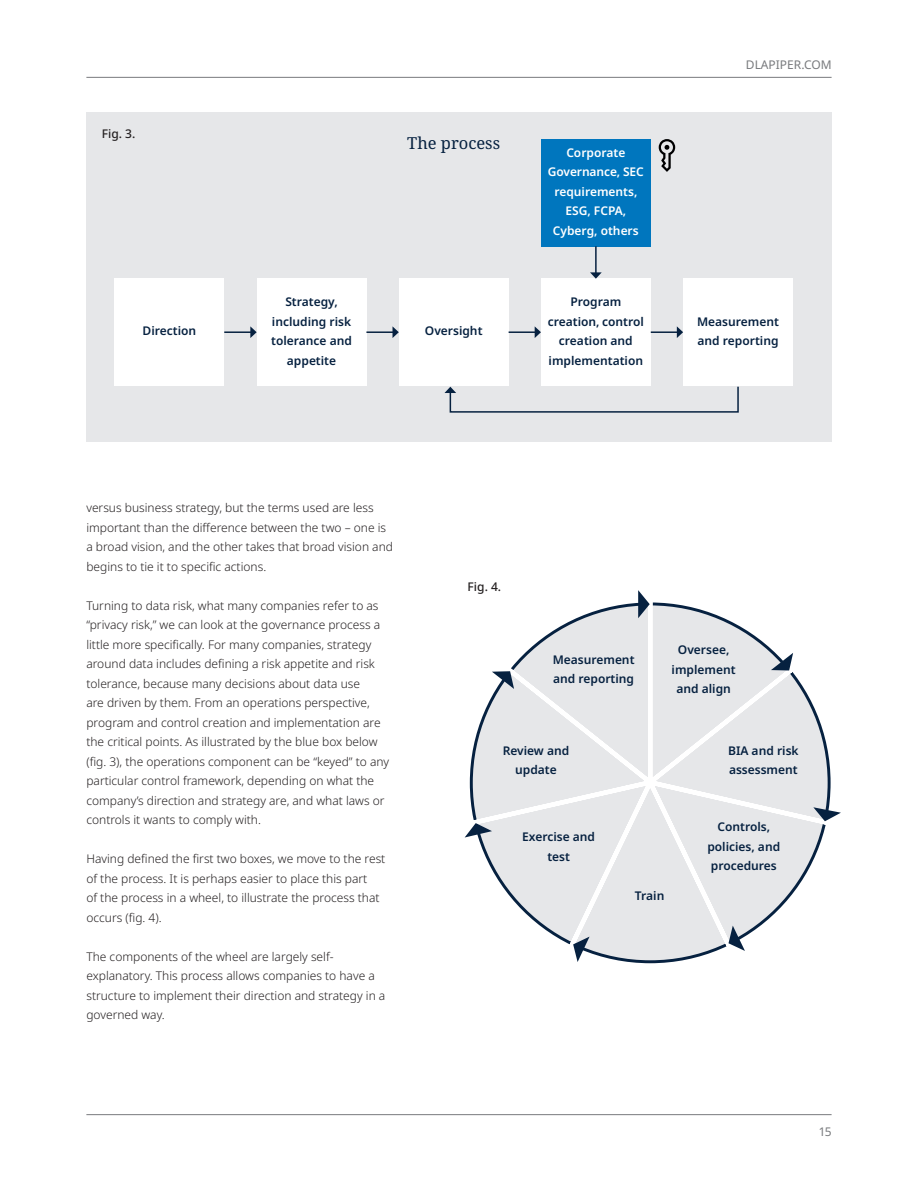
<style>
.page{position:relative;width:918px;height:1188px;background:#fff}
.page>*{position:absolute;margin:0;border:0;box-sizing:border-box;transform-origin:0 0}
.Contact_name{font:16.5px "Noto Serif";color:#062140}
.Body_copy{font:300 12px/19.5px "Noto Sans";color:#231f20}
.Contact_name-2{font:600 12px/19.5px "Noto Sans";color:#062140;text-align:center}
.Contact_name-3{font:600 12px/19.5px "Noto Sans";color:#fff;text-align:center}
.t1{font:12px "Noto Sans";color:#787a7d}
.Body_copy-2{font:500 12px "Noto Sans";color:#231f20}
</style>
<div class="page">
<hr style="left:86px;top:1114px;width:746px;height:1px;background:#787a7d">
<hr style="left:86px;top:77px;width:746px;height:1px;background:#787a7d">
<div style="left:86px;top:112px;width:746px;height:330px;background:#e6e7e9"></div>
<div style="left:114px;top:279px;width:110px;height:107px;background:#fff"></div>
<div style="left:257px;top:279px;width:109px;height:107px;background:#fff"></div>
<div style="left:399px;top:279px;width:110px;height:107px;background:#fff"></div>
<div style="left:541px;top:279px;width:110px;height:107px;background:#fff"></div>
<div style="left:541px;top:139px;width:110px;height:107px;background:#0076be"></div>
<div style="left:683px;top:279px;width:110px;height:107px;background:#fff"></div>
<hr style="left:224px;top:331px;width:27px;height:2px;background:#062140">
<svg style="left:250px;top:326px;width:7px;height:12px"></svg>
<hr style="left:366px;top:331px;width:27px;height:2px;background:#062140">
<svg style="left:393px;top:327px;width:6px;height:11px"></svg>
<hr style="left:509px;top:331px;width:26px;height:2px;background:#062140">
<svg style="left:535px;top:326px;width:6px;height:12px"></svg>
<hr style="left:651px;top:331px;width:27px;height:2px;background:#062140">
<svg style="left:677px;top:326px;width:6px;height:12px"></svg>
<hr style="left:595px;top:246px;width:2px;height:27px;background:#062140">
<svg style="left:590px;top:272px;width:12px;height:7px"></svg>
<svg style="left:445px;top:386px;width:294px;height:27px"></svg>
<svg style="left:659px;top:139px;width:16px;height:33px"></svg>
<svg style="left:464px;top:602px;width:367px;height:359px"></svg>
<svg style="left:771px;top:653px;width:22px;height:18px"></svg>
<svg style="left:813px;top:807px;width:28px;height:14px"></svg>
<svg style="left:729px;top:926px;width:16px;height:25px"></svg>
<svg style="left:492px;top:671px;width:22px;height:18px"></svg>
<svg style="left:465px;top:823px;width:27px;height:15px"></svg>
<svg style="left:573px;top:937px;width:17px;height:25px"></svg>
<svg style="left:638px;top:590px;width:12px;height:28px"></svg>
<p class="Body_copy-2" style="left:102px;top:126px;width:35px">Fig. 3.</p>
<p class="Contact_name-2" style="left:143px;top:321px;width:55px">Direction</p>
<p class="Contact_name-2" style="left:271px;top:292px;width:82px">Strategy, including risk tolerance and appetite</p>
<p class="Contact_name" style="left:407px;top:132px;width:94px">The process</p>
<p class="Contact_name-2" style="left:425px;top:321px;width:59px">Oversight</p>
<p class="Contact_name-3" style="left:548px;top:143px;width:97px">Corporate<br>Governance, SEC requirements,<br>ESG, FCPA,<br>Cyberg, others</p>
<p class="Contact_name-2" style="left:548px;top:292px;width:98px">Program creation, control creation and implementation</p>
<p class="t1" style="left:746px;top:56px;width:87px">DLAPIPER.COM</p>
<p class="Contact_name-2" style="left:697px;top:312px;width:83px;text-align:left">Measurement and reporting</p>
<p class="Body_copy" style="left:86px;top:498px;width:308px">versus business strategy, but the terms used are less important than the difference between the two – one is a broad vision, and the other takes that broad vision and begins to tie it to specific actions.</p>
<p class="Body_copy" style="left:86px;top:596px;width:304px">Turning to data risk, what many companies refer to as “privacy risk,” we can look at the governance process a little more specifically. For many companies, strategy around data includes defining a risk appetite and risk tolerance, because many decisions about data use<br>are driven by them. From an operations perspective, program and control creation and implementation are the critical points. As illustrated by the blue box below (fig. 3), the operations component can be “keyed” to any particular control framework, depending on what the company’s direction and strategy are, and what laws or controls it wants to comply with.</p>
<p class="Body_copy" style="left:86px;top:849px;width:301px">Having defined the first two boxes, we move to the rest of the process. It is perhaps easier to place this part<br>of the process in a wheel, to illustrate the process that occurs (fig. 4).</p>
<p class="Body_copy" style="left:86px;top:947px;width:300px">The components of the wheel are largely self&shy;explanatory. This process allows companies to have a structure to implement their direction and strategy in a governed way.</p>
<p class="Body_copy-2" style="left:468px;top:578px;width:35px">Fig. 4.</p>
<p class="Contact_name-2" style="left:553px;top:650px;width:83px;text-align:left">Measurement and reporting</p>
<p class="Contact_name-2" style="left:503px;top:741px;width:68px">Review and update</p>
<p class="Contact_name-2" style="left:672px;top:640px;width:66px">Oversee, implement and align</p>
<p class="Contact_name-2" style="left:728px;top:741px;width:72px;text-align:left">BIA and risk assessment</p>
<p class="Contact_name-2" style="left:522px;top:827px;width:74px">Exercise and test</p>
<p class="Contact_name-2" style="left:707px;top:818px;width:74px">Controls, policies, and procedures</p>
<p class="Contact_name-2" style="left:635px;top:887px;width:31px">Train</p>
<p class="t1" style="left:819px;top:1123px;width:14px">15</p>
</div>
